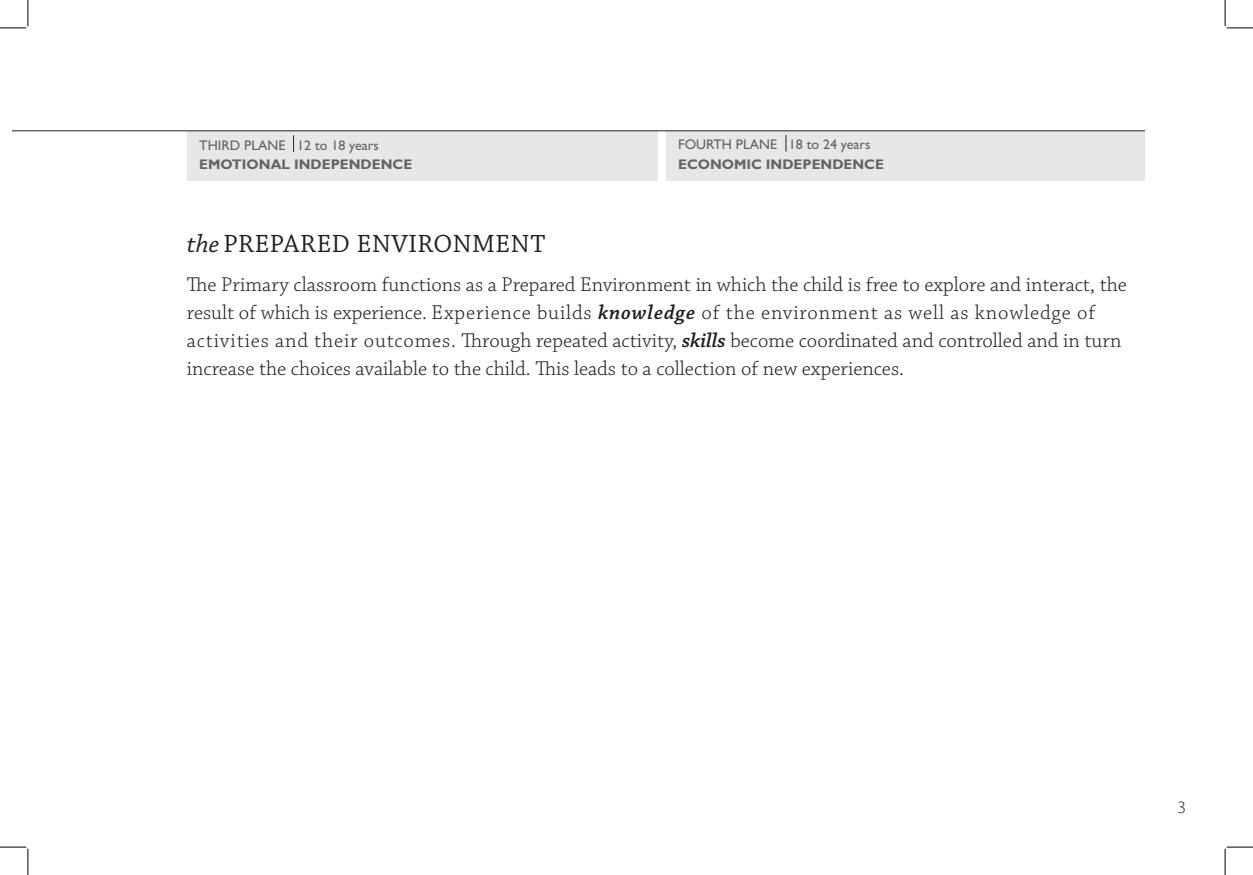
<style>
.page{position:relative;width:1253px;height:875px;background:#fff}
.page>*{position:absolute;margin:0;border:0;box-sizing:border-box;transform-origin:0 0}
.t1{font:26.25px "Chaparral Pro";letter-spacing:.02em;color:#231f20}
.t2{font:300 21px/28px "Chaparral Pro";color:#231f20}
.t3{font:300 17.5px "Myriad Pro";color:#231f20}
.t4{font:14px "Gill Sans Std";color:#636366}
.t5{font:700 14px "Gill Sans Std";color:#636366}
.s1{font-style:italic}
.s2{font-weight:600;font-style:italic}
</style>
<div class="page">
<div style="left:667px;top:131px;width:478px;height:49px;background:#e6e7e9"></div>
<div style="left:187px;top:131px;width:471px;height:49px;background:#e6e7e9"></div>
<hr style="left:12px;top:130px;width:1133px;height:1px;background:#231f20">
<svg style="left:786px;top:135px;width:1px;height:17px"></svg>
<svg style="left:293px;top:135px;width:1px;height:17px"></svg>
<svg style="left:0;top:0;width:29px;height:29px"></svg>
<svg style="left:0;top:847px;width:29px;height:28px"></svg>
<svg style="left:1225px;top:0;width:28px;height:29px"></svg>
<svg style="left:1225px;top:847px;width:28px;height:28px"></svg>
<p class="t4" style="left:199px;top:137px;width:181px">THIRD PLANE 12 to 18 years</p>
<p class="t5" style="left:199px;top:156px;width:214px">EMOTIONAL INDEPENDENCE</p>
<p class="t4" style="left:678px;top:137px;width:194px">FOURTH PLANE 18 to 24 years</p>
<p class="t5" style="left:678px;top:156px;width:207px">ECONOMIC INDEPENDENCE</p>
<p class="t1" style="left:187px;top:229px;width:360px"><span class="s1">the</span> PREPARED ENVIRONMENT</p>
<p class="t2" style="left:187px;top:271px;width:941px">The Primary classroom functions as a Prepared Environment in which the child is free to explore and interact, the result of which is experience. Experience builds <span class="s2">knowledge</span> of the environment as well as knowledge of activities and their outcomes. Through repeated activity, <span class="s2">skills</span> become coordinated and controlled and in turn increase the choices available to the child. This leads to a collection of new experiences.</p>
<p class="t3" style="left:1177px;top:797px;width:10px">3</p>
</div>
